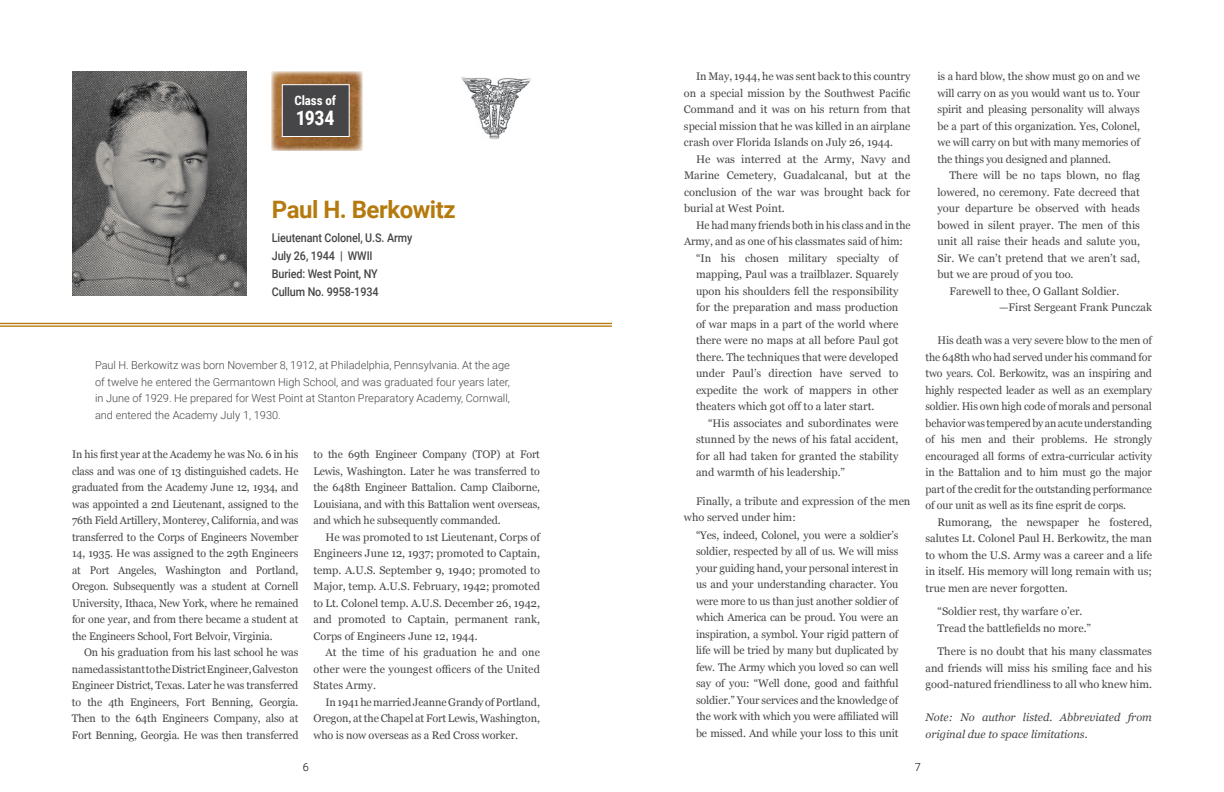
<style>
.page{position:relative;width:1224px;height:792px;background:#fff}
.page>*{position:absolute;margin:0;border:0;box-sizing:border-box;transform-origin:0 0}
.t1{font:700 24px "Roboto";letter-spacing:-.02em;color:#b57a0d}
.t2{font:700 20px "Roboto Condensed";color:#fff}
.t3{font:700 13px "Roboto Condensed";letter-spacing:-.01em;color:#fff}
.t4{font:500 12px/18px "Roboto";letter-spacing:-.01em;color:#464547;scale:.9 1}
.t5{font:11px/16.5px "Georgia";color:#464547;text-align:justify}
.t6{font:11px/16.5px "Georgia";color:#464547;text-align:justify;scale:.96 1}
.t7{font:300 11px/16.5px "Roboto";color:#464547;text-align:justify}
.t8{font:italic 11px/16.5px "Georgia";color:#464547}
.t9{font:300 11px "Roboto";color:#000}
</style>
<div class="page">
<hr style="left:0;top:323px;width:612px;height:1px;background:#b57a0d">
<hr style="left:0;top:325px;width:612px;height:2px;background:#b57a0d">
<img style="left:272px;top:71px;width:90px;height:80px">
<div style="left:282px;top:85px;width:67px;height:51px;background:#464547"></div>
<div style="left:282px;top:84px;width:68px;height:53px;border:1px solid #fff"></div>
<img style="left:72px;top:72px;width:174px;height:224px">
<img style="left:461px;top:77px;width:70px;height:63px">
<p class="t3" style="left:295px;top:93px;width:43px">Class of</p>
<h2 class="t2" style="left:296px;top:106px;width:40px">1934</h2>
<h1 class="t1" style="left:272px;top:196px;width:185px">Paul H. Berkowitz</h1>
<p class="t4" style="left:272px;top:229px;width:158px">Lieutenant Colonel, U.S. Army<br>July 26, 1944 | WWII<br>Buried: West Point, NY<br>Cullum No. 9958-1934</p>
<p class="t7" style="left:95px;top:357px;width:416px">Paul H. Berkowitz was born November 8, 1912, at Philadelphia, Pennsylvania. At the age of twelve he entered the Germantown High School, and was graduated four years later, in June of 1929. He prepared for West Point at Stanton Preparatory Academy, Cornwall, and entered the Academy July 1, 1930.</p>
<p class="t6" style="left:72px;top:446px;width:237px">In his first year at the Academy he was No. 6 in his class and was one of 13 distinguished cadets. He graduated from the Academy June 12, 1934, and was appointed a 2nd Lieutenant, assigned to the 76th Field Artillery, Monterey, California, and was transferred to the Corps of Engineers November 14, 1935. He was assigned to the 29th Engineers at Port Angeles, Washington and Portland, Oregon. Subsequently was a student at Cornell University, Ithaca, New York, where he remained for one year, and from there became a student at the Engineers School, Fort Belvoir, Virginia.</p>
<p class="t5" style="left:72px;top:644px;width:228px;text-indent:12px">On his graduation from his last school he was named assistant to the District Engineer, Galveston Engineer District, Texas. Later he was transferred to the 4th Engineers, Fort Benning, Georgia.<br>Then to the 64th Engineers Company, also at Fort Benning, Georgia. He was then transferred</p>
<p class="t5" style="left:314px;top:446px;width:228px">to the 69th Engineer Company (TOP) at Fort Lewis, Washington. Later he was transferred to the 648th Engineer Battalion. Camp Claiborne, Louisiana, and with this Battalion went overseas, and which he subsequently commanded.</p>
<p class="t5" style="left:313px;top:529px;width:228px;text-indent:12px">He was promoted to 1st Lieutenant, Corps of Engineers June 12, 1937; promoted to Captain, temp. A.U.S. September 9, 1940; promoted to Major, temp. A.U.S. February, 1942; promoted to Lt. Colonel temp. A.U.S. December 26, 1942, and promoted to Captain, permanent rank, Corps of Engineers June 12, 1944.</p>
<p class="t5" style="left:313px;top:644px;width:228px;text-indent:12px">At the time of his graduation he and one other were the youngest officers of the United States Army.</p>
<p class="t5" style="left:313px;top:694px;width:228px;text-indent:12px">In 1941 he married Jeanne Grandy of Portland, Oregon, at the Chapel at Fort Lewis, Washington, who is now overseas as a Red Cross worker.</p>
<p class="t5" style="left:684px;top:68px;width:228px;text-indent:12px">In May, 1944, he was sent back to this country on a special mission by the Southwest Pacific Command and it was on his return from that special mission that he was killed in an airplane crash over Florida Islands on July 26, 1944.</p>
<p class="t5" style="left:684px;top:151px;width:228px;text-indent:12px">He was interred at the Army, Navy and Marine Cemetery, Guadalcanal, but at the conclusion of the war was brought back for burial at West Point.</p>
<p class="t6" style="left:696px;top:217px;width:225px">He had many friends both in his class and in the</p>
<p class="t5" style="left:684px;top:233px;width:220px">Army, and as one of his classmates said of him:</p>
<p class="t5" style="left:696px;top:250px;width:204px">“In his chosen military specialty of</p>
<p class="t5" style="left:696px;top:266px;width:204px">mapping, Paul was a trailblazer. Squarely</p>
<p class="t5" style="left:696px;top:283px;width:204px">upon his shoulders fell the responsibility</p>
<p class="t5" style="left:696px;top:299px;width:204px">for the preparation and mass production</p>
<p class="t5" style="left:696px;top:316px;width:204px">of war maps in a part of the world where</p>
<p class="t5" style="left:696px;top:332px;width:204px">there were no maps at all before Paul got</p>
<p class="t5" style="left:696px;top:349px;width:204px">there. The techniques that were developed</p>
<p class="t5" style="left:696px;top:365px;width:204px">under Paul’s direction have served to</p>
<p class="t5" style="left:696px;top:382px;width:204px">expedite the work of mappers in other</p>
<p class="t5" style="left:696px;top:398px;width:180px">theaters which got off to a later start.</p>
<p class="t5" style="left:708px;top:415px;width:192px">“His associates and subordinates were</p>
<p class="t5" style="left:696px;top:431px;width:204px">stunned by the news of his fatal accident,</p>
<p class="t5" style="left:696px;top:448px;width:204px">for all had taken for granted the stability</p>
<p class="t5" style="left:696px;top:464px;width:151px">and warmth of his leadership.”</p>
<p class="t5" style="left:684px;top:493px;width:228px;text-indent:12px">Finally, a tribute and expression of the men who served under him:</p>
<p class="t5" style="left:696px;top:527px;width:204px">“Yes, indeed, Colonel, you were a soldier’s soldier, respected by all of us. We will miss your guiding hand, your personal interest in us and your understanding character. You were more to us than just another soldier of which America can be proud. You were an inspiration, a symbol. Your rigid pattern of life will be tried by many but duplicated by few. The Army which you loved so can well say of you: “Well done, good and faithful soldier.” Your services and the knowledge of the work with which you were affiliated will be missed. And while your loss to this unit</p>
<p class="t5" style="left:938px;top:68px;width:204px">is a hard blow, the show must go on and we will carry on as you would want us to. Your spirit and pleasing personality will always be a part of this organization. Yes, Colonel, we will carry on but with many memories of the things you designed and planned.</p>
<p class="t5" style="left:950px;top:167px;width:192px">There will be no taps blown, no flag</p>
<p class="t5" style="left:937px;top:184px;width:204px">lowered, no ceremony. Fate decreed that</p>
<p class="t5" style="left:937px;top:200px;width:204px">your departure be observed with heads</p>
<p class="t5" style="left:937px;top:217px;width:204px">bowed in silent prayer. The men of this</p>
<p class="t5" style="left:937px;top:233px;width:204px">unit all raise their heads and salute you,</p>
<p class="t5" style="left:937px;top:250px;width:204px">Sir. We can’t pretend that we aren’t sad,</p>
<p class="t5" style="left:937px;top:266px;width:138px">but we are proud of you too.</p>
<p class="t5" style="left:950px;top:283px;width:171px">Farewell to thee, O Gallant Soldier.</p>
<p class="t5" style="left:999px;top:299px;width:154px">—First Sergeant Frank Punczak</p>
<p class="t5" style="left:925px;top:332px;width:228px;text-indent:12px">His death was a very severe blow to the men of the 648th who had served under his command for two years. Col. Berkowitz, was an inspiring and highly respected leader as well as an exemplary soldier. His own high code of morals and personal behavior was tempered by an acute understanding of his men and their problems. He strongly encouraged all forms of extra-curricular activity in the Battalion and to him must go the major part of the credit for the outstanding performance of our unit as well as its fine esprit de corps.</p>
<p class="t5" style="left:925px;top:514px;width:228px;text-indent:12px">Rumorang, the newspaper he fostered, salutes Lt. Colonel Paul H. Berkowitz, the man to whom the U.S. Army was a career and a life in itself. His memory will long remain with us; true men are never forgotten.</p>
<p class="t5" style="left:938px;top:603px;width:155px">“Soldier rest, thy warfare o’er.<br>Tread the battlefields no more.”</p>
<p class="t5" style="left:925px;top:643px;width:228px;text-indent:12px">There is no doubt that his many classmates and friends will miss his smiling face and his good-natured friendliness to all who knew him.</p>
<p class="t8" style="left:925px;top:709px;width:228px">Note: No author listed. Abbreviated from original due to space limitations.</p>
<p class="t9" style="left:303px;top:761px;width:8px">6</p>
<p class="t9" style="left:915px;top:761px;width:8px">7</p>
</div>
